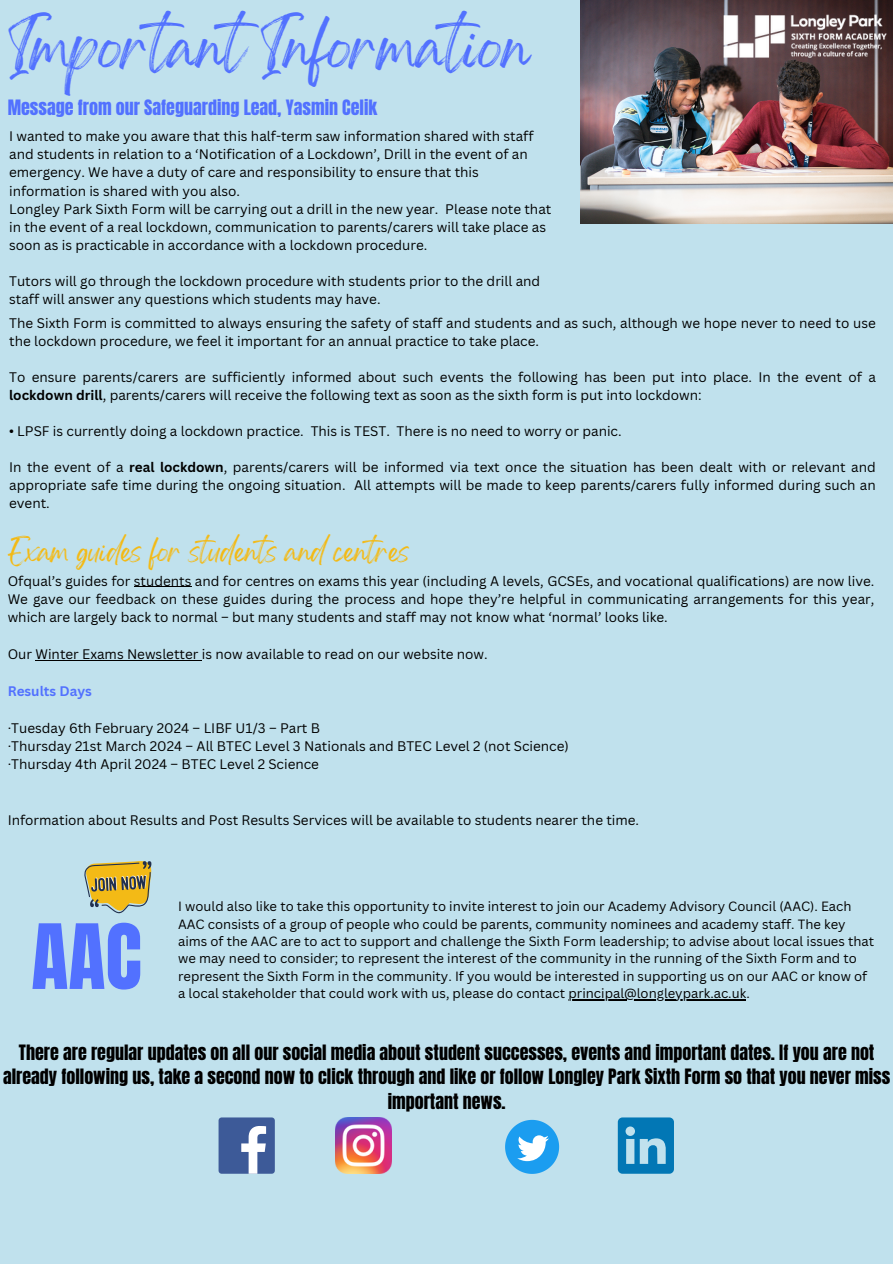
<style>
.page{position:relative;width:893px;height:1264px;background:#fff}
.page>*{position:absolute;margin:0;border:0;box-sizing:border-box;transform-origin:0 0}
.t1{font:76.35px "Anton";color:#5271ff}
.t2{font:45px "Gellatio";color:#5271ff}
.t3{font:21px "Gellatio";color:#f3ba16}
.t4{font:18px/24.8px "Anton";color:#000;text-align:center}
.t5{font:18px "Anton";color:#5271ff}
.t6{font:13.5px/18px "Canva Sans";color:#000}
.t7{font:700 13.5px "Canva Sans";color:#5271ff}
.t8{font:13.05px/17.4px "Canva Sans";color:#000}
.s1{font-weight:700}
</style>
<div class="page">
<div style="left:0;top:0;width:892px;height:1263px;background:#c0e1ed"></div>
<div style="left:218px;top:1117px;width:57px;height:56px;background:#3d5a98;border-radius:3px"></div>
<svg style="left:241px;top:1126px;width:25px;height:47px"></svg>
<img style="left:335px;top:1117px;width:57px;height:56px">
<svg style="left:505px;top:1119px;width:54px;height:54px"></svg>
<svg style="left:617px;top:1117px;width:57px;height:56px"></svg>
<svg style="left:84px;top:861px;width:68px;height:52px"></svg>
<img style="left:580px;top:0;width:312px;height:224px">
<hr style="left:568px;top:999px;width:178px;height:1px;background:#000">
<hr style="left:134px;top:586px;width:57px;height:1px;background:#000">
<hr style="left:35px;top:660px;width:167px;height:1px;background:#000">
<img style="left:702px;top:7px;width:190px;height:56px">
<p class="t2" style="left:9px;top:36px;width:522px">ImportantInformation</p>
<p class="t5" style="left:8px;top:95px;width:371px">Message from our Safeguarding Lead, Yasmin Celik</p>
<p class="t6" style="left:9px;top:127px;width:526px">I wanted to make you aware that this half-term saw information shared with staff and students in relation to a ‘Notification of a Lockdown’, Drill in the event of an emergency. We have a duty of care and responsibility to ensure that this information is shared with you also.</p>
<p class="t6" style="left:9px;top:199px;width:543px">Longley Park Sixth Form will be carrying out a drill in the new year. Please note that in the event of a real lockdown, communication to parents/carers will take place as soon as is practicable in accordance with a lockdown procedure.</p>
<p class="t6" style="left:9px;top:271px;width:532px">Tutors will go through the lockdown procedure with students prior to the drill and staff will answer any questions which students may have.</p>
<p class="t6" style="left:9px;top:313px;width:868px">The Sixth Form is committed to always ensuring the safety of staff and students and as such, although we hope never to need to use the lockdown procedure, we feel it important for an annual practice to take place.</p>
<p class="t6" style="left:9px;top:367px;width:868px">To ensure parents/carers are sufficiently informed about such events the following has been put into place. In the event of a <span class="s1">lockdown drill</span>, parents/carers will receive the following text as soon as the sixth form is put into lockdown:</p>
<h1 class="t6" style="left:9px;top:421px;width:614px">• LPSF is currently doing a lockdown practice. This is TEST. There is no need to worry or panic.</h1>
<h3 class="t6" style="left:9px;top:457px;width:868px;text-align:justify">In the event of a <span class="s1">real lockdown</span>, parents/carers will be informed via text once the situation has been dealt with or relevant and appropriate safe time during the ongoing situation. All attempts will be made to keep parents/carers fully informed during such an event.</h3>
<p class="t3" style="left:8px;top:547px;width:403px">Exam guides for students and centres</p>
<p class="t6" style="left:8px;top:571px;width:868px;line-height:18.5px;text-align:justify">Ofqual’s guides for students and for centres on exams this year (including A levels, GCSEs, and vocational qualifications) are now live.<br>We gave our feedback on these guides during the process and hope they’re helpful in communicating arrangements for this year, which are largely back to normal – but many students and staff may not know what ‘normal’ looks like.</p>
<p class="t6" style="left:8px;top:645px;width:481px">Our Winter Exams Newsletter is now available to read on our website now.</p>
<p class="t7" style="left:8px;top:681px;width:86px">Results Days</p>
<p class="t6" style="left:8px;top:718px;width:314px">·Tuesday 6th February 2024 – LIBF U1/3 – Part B</p>
<p class="t6" style="left:8px;top:736px;width:562px">·Thursday 21st March 2024 – All BTEC Level 3 Nationals and BTEC Level 2 (not Science)</p>
<p class="t6" style="left:8px;top:755px;width:313px">·Thursday 4th April 2024 – BTEC Level 2 Science</p>
<h4 class="t6" style="left:8px;top:810px;width:633px">Information about Results and Post Results Services will be available to students nearer the time.</h4>
<p class="t1" style="left:31px;top:902px;width:112px">AAC</p>
<p class="t8" style="left:178px;top:897px;width:697px">I would also like to take this opportunity to invite interest to join our Academy Advisory Council (AAC). Each AAC consists of a group of people who could be parents, community nominees and academy staff. The key aims of the AAC are to act to support and challenge the Sixth Form leadership; to advise about local issues that we may need to consider; to represent the interest of the community in the running of the Sixth Form and to represent the Sixth Form in the community. If you would be interested in supporting us on our AAC or know of a local stakeholder that could work with us, please do contact principal@longleypark.ac.uk.</p>
<p class="t4" style="left:3px;top:1040px;width:888px">There are regular updates on all our social media about student successes, events and important dates. If you are not already following us, take a second now to click through and like or follow Longley Park Sixth Form so that you never miss important news.</p>
</div>
